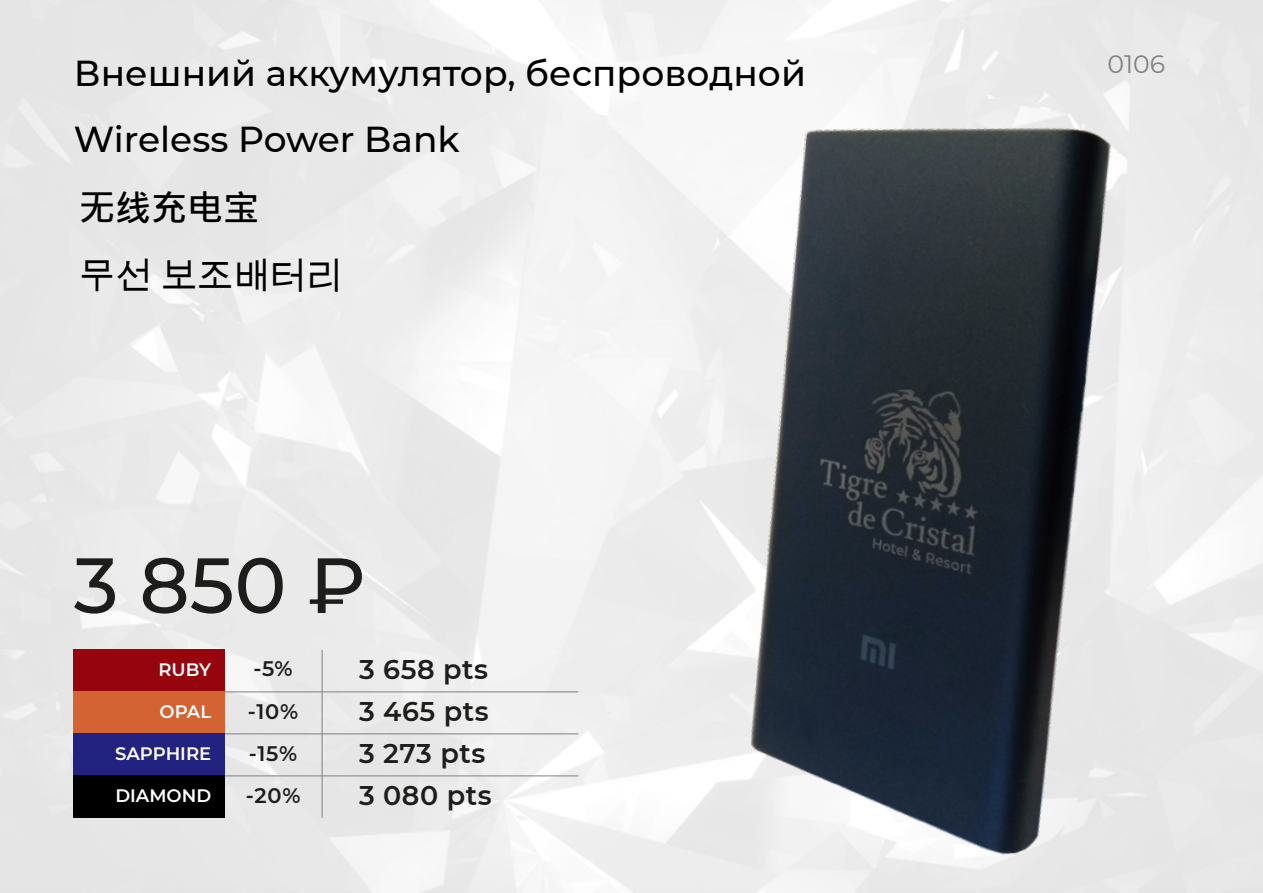
<style>
.page{position:relative;width:1263px;height:893px;background:#fff}
.page>*{position:absolute;margin:0;border:0;box-sizing:border-box;transform-origin:0 0}
.t1{font:500 78px "Montserrat";color:#1d1d1b}
.t2{font:500 36px "Montserrat";color:#000}
.t3{font:36px "Arial Unicode MS";color:#000}
.t4{font:36px "Microsoft Jheng Hei UI Bold";color:#000}
.t5{font:600 27px/42px "Montserrat";letter-spacing:.02em;color:#1d1d1b}
.t6{font:25.2px "Montserrat";color:#808080}
.t7{font:600 21px/42px "Montserrat";color:#1d1d1b}
.t8{font:600 18px "Montserrat";color:#fff}
</style>
<div class="page">
<img style="left:0;top:0;width:1263px;height:892px">
<div style="left:74px;top:650px;width:151px;height:42px;background:#96050e"></div>
<div style="left:74px;top:692px;width:151px;height:42px;background:#d46333"></div>
<div style="left:74px;top:734px;width:151px;height:42px;background:#222381"></div>
<div style="left:74px;top:776px;width:151px;height:42px;background:#000"></div>
<hr style="left:225px;top:691px;width:353px;height:1px;background:#808080">
<hr style="left:225px;top:733px;width:353px;height:1px;background:#808080">
<hr style="left:225px;top:775px;width:353px;height:1px;background:#808080">
<hr style="left:322px;top:650px;width:1px;height:168px;background:#808080">
<img style="left:619px;top:38px;width:632px;height:855px">
<p class="t2" style="left:74px;top:48px;width:734px">Внешний аккумулятор, беспроводной</p>
<p class="t6" style="left:1107px;top:47px;width:59px">0106</p>
<p class="t2" style="left:74px;top:114px;width:387px">Wireless Power Bank</p>
<p class="t4" style="left:79px;top:185px;width:182px">无线充电宝</p>
<p class="t3" style="left:79px;top:250px;width:264px">무선 보조배터리</p>
<h1 class="t1" style="left:74px;top:531px;width:294px">3 850 ₽</h1>
<p class="t8" style="left:158px;top:657px;width:54px">RUBY</p>
<p class="t7" style="left:254px;top:647px;width:41px">-5%</p>
<p class="t5" style="left:359px;top:647px;width:134px">3 658 pts<br>3 465 pts<br>3 273 pts<br>3 080 pts</p>
<p class="t7" style="left:246px;top:690px;width:56px">-10% -15% -20%</p>
<p class="t8" style="left:160px;top:699px;width:53px">OPAL</p>
<p class="t8" style="left:115px;top:741px;width:98px">SAPPHIRE</p>
<p class="t8" style="left:115px;top:783px;width:97px">DIAMOND</p>
</div>
